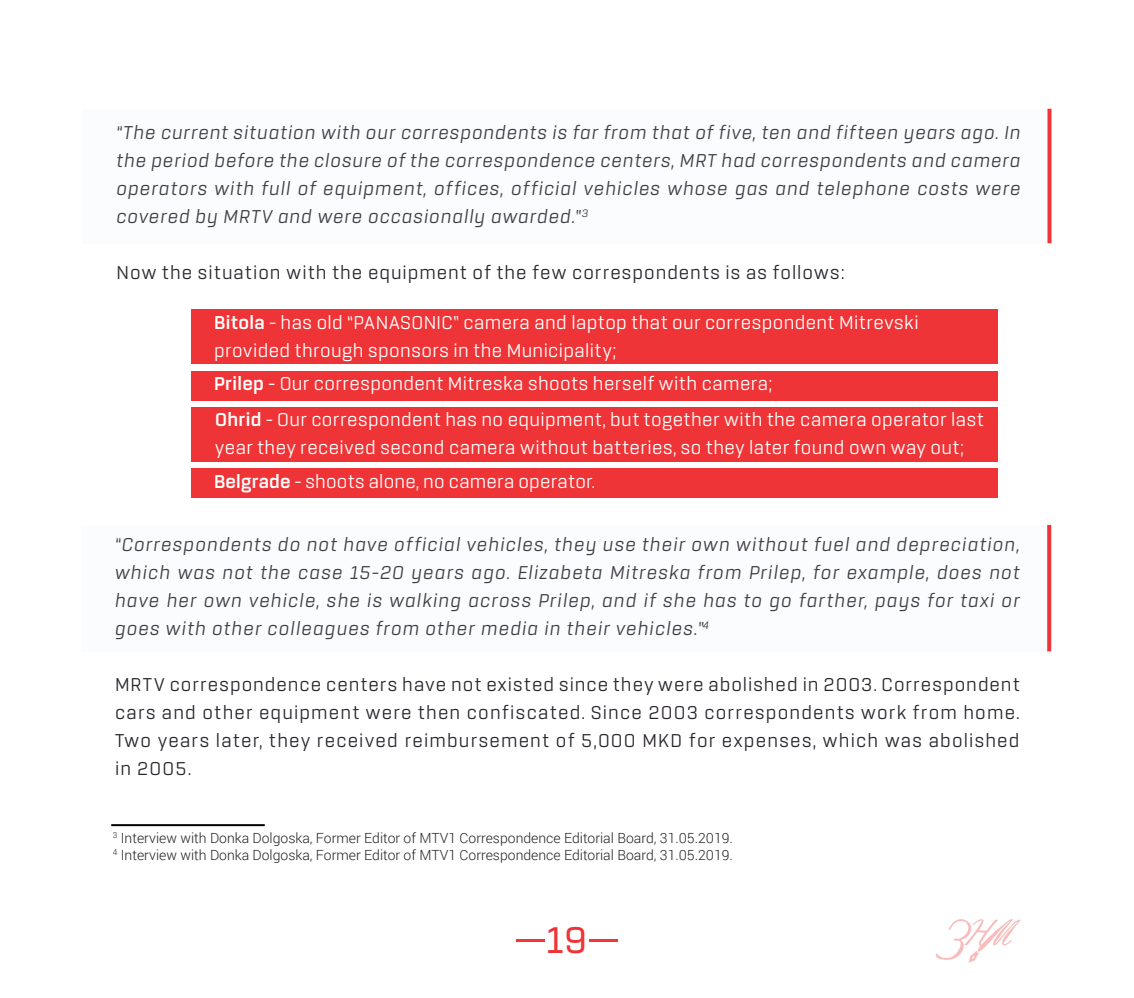
<style>
.page{position:relative;width:1134px;height:998px;background:#fff}
.page>*{position:absolute;margin:0;border:0;box-sizing:border-box;transform-origin:0 0}
.t1{font:500 40px "Rogan";color:#ee3436}
.Body_Text{font:italic 20px/28px "Rogan";letter-spacing:.055em;color:#3e3b41;text-align:justify}
.Body_Text-2{font:20px/28px "Rogan";letter-spacing:.025em;color:#fff}
.Body_Text-3{font:20px/28px "Rogan";letter-spacing:.06em;color:#29252c;text-align:justify}
.t2{font:300 14px "Roboto";color:#231f20}
.s1{font-weight:700}
</style>
<div class="page">
<hr style="left:516px;top:939px;width:28px;height:3px;background:#f33535">
<hr style="left:590px;top:939px;width:28px;height:3px;background:#f33535">
<svg style="left:935px;top:919px;width:86px;height:46px"></svg>
<div style="left:192px;top:468px;width:806px;height:30px;background:#ee3436"></div>
<div style="left:192px;top:407px;width:806px;height:55px;background:#ee3436"></div>
<div style="left:192px;top:371px;width:806px;height:29px;background:#ee3436"></div>
<div style="left:192px;top:309px;width:806px;height:55px;background:#ee3436"></div>
<div style="left:82px;top:109px;width:969px;height:134px;background:#fafcfd"></div>
<div style="left:81px;top:525px;width:966px;height:126px;background:#fafcfd"></div>
<svg style="left:1047px;top:109px;width:4px;height:134px"></svg>
<svg style="left:1047px;top:525px;width:4px;height:126px"></svg>
<hr style="left:111px;top:824px;width:154px;height:2px;background:#000">
<p class="Body_Text" style="left:117px;top:119px;width:905px">“The current situation with our correspondents is far from that of five, ten and fifteen years ago. In the period before the closure of the correspondence centers, MRT had correspondents and camera operators with full of equipment, offices, official vehicles whose gas and telephone costs were covered by MRTV and were occasionally awarded.”<sup>3</sup></p>
<p class="Body_Text-3" style="left:117px;top:259px;width:729px">Now the situation with the equipment of the few correspondents is as follows:</p>
<p class="Body_Text-2" style="left:214px;top:308px;width:706px"><span class="s1">Bitola</span> - has old “PANASONIC” camera and laptop that our correspondent Mitrevski</p>
<p class="Body_Text-2" style="left:214px;top:336px;width:404px">provided through sponsors in the Municipality;</p>
<p class="Body_Text-2" style="left:214px;top:370px;width:560px"><span class="s1">Prilep</span> - Our correspondent Mitreska shoots herself with camera;</p>
<p class="Body_Text-2" style="left:215px;top:406px;width:770px"><span class="s1">Ohrid</span> - Our correspondent has no equipment, but together with the camera operator last year they received second camera without batteries, so they later found own way out;</p>
<p class="Body_Text-2" style="left:214px;top:468px;width:382px"><span class="s1">Belgrade</span> - shoots alone, no camera operator.</p>
<p class="Body_Text" style="left:115px;top:531px;width:906px">“Correspondents do not have official vehicles, they use their own without fuel and depreciation, which was not the case 15-20 years ago. Elizabeta Mitreska from Prilep, for example, does not have her own vehicle, she is walking across Prilep, and if she has to go farther, pays for taxi or goes with other colleagues from other media in their vehicles.”<sup>4</sup></p>
<p class="Body_Text-3" style="left:115px;top:671px;width:906px">MRTV correspondence centers have not existed since they were abolished in 2003. Correspondent cars and other equipment were then confiscated. Since 2003 correspondents work from home.<br>Two years later, they received reimbursement of 5,000 MKD for expenses, which was abolished in 2005.</p>
<p class="t2" style="left:113px;top:828px;width:621px"><sup>3</sup> Interview with Donka Dolgoska, Former Editor of MTV1 Correspondence Editorial Board, 31.05.2019.</p>
<p class="t2" style="left:113px;top:845px;width:621px"><sup>4</sup> Interview with Donka Dolgoska, Former Editor of MTV1 Correspondence Editorial Board, 31.05.2019.</p>
<p class="t1" style="left:546px;top:917px;width:42px">19</p>
</div>
